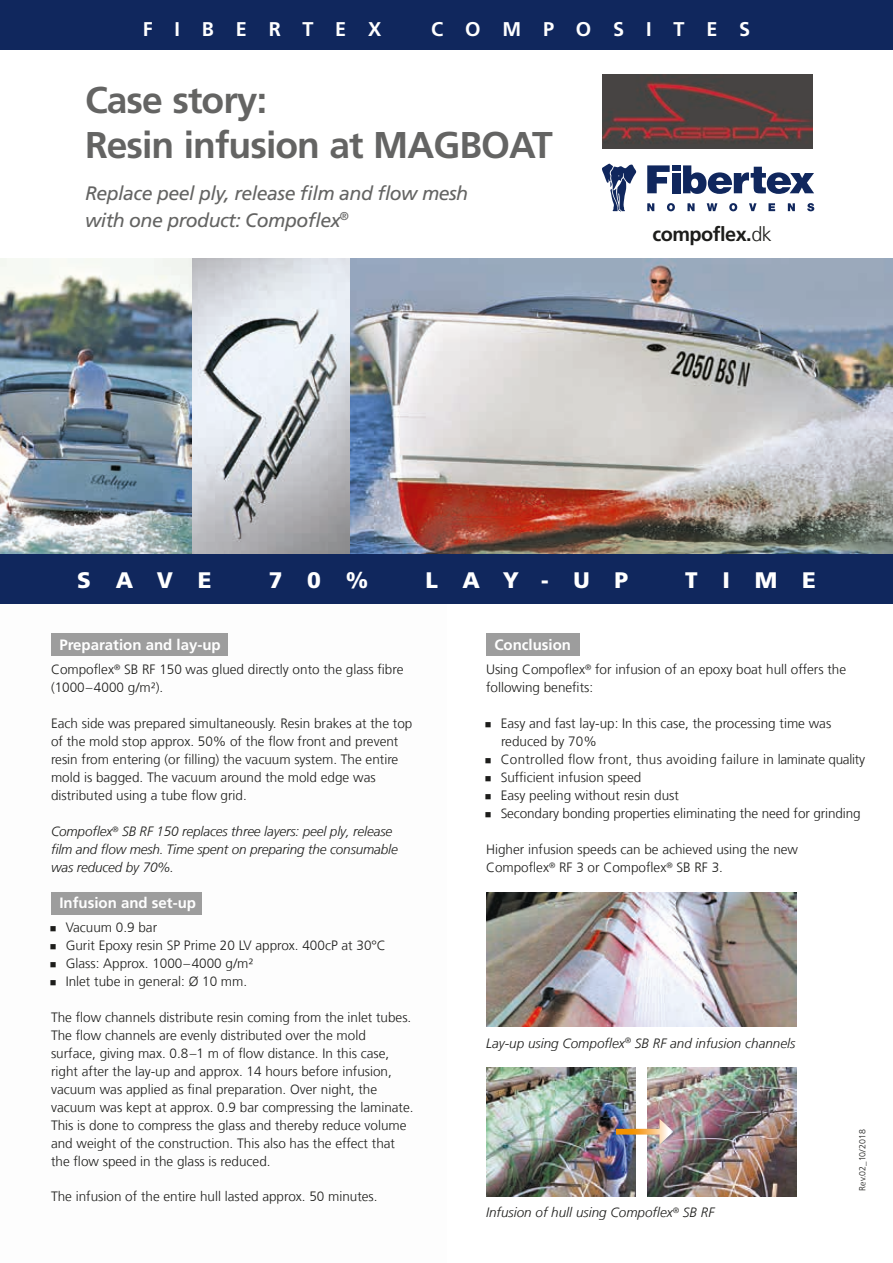
<style>
.page{position:relative;width:893px;height:1263px;background:#fff}
.page>*{position:absolute;margin:0;border:0;box-sizing:border-box;transform-origin:0 0}
.t1{font:700 37.2px/45px "Frutiger LT Com";letter-spacing:-.025em;color:#646463}
.t2{font:900 22.5px "Frutiger LT Std";letter-spacing:1.1em;color:#fff}
.t3{font:700 19.95px "Frutiger LT Com";letter-spacing:-.025em;color:#1d1d1b}
.t4{font:700 19.8px "Frutiger LT Com";letter-spacing:1.1em;color:#fff}
.t5{font:italic 19.5px/27px "Frutiger LT Com";letter-spacing:-.025em;color:#646463}
.t6{font:700 15px "Frutiger LT Com";color:#fff}
.t7{font:300 13.5px/18px "Frutiger LT Com";color:#1d1d1b}
.t8{font:italic 300 13.5px/18px "Frutiger LT Com";letter-spacing:-.01em;color:#1d1d1b}
.t9{font:300 13.5px "Frutiger LT Com";letter-spacing:.02em;color:#1d1d1b}
.t10{font:300 8.85px "Frutiger LT Com";color:#1d1d1b}
.s1{font-weight:300}
</style>
<div class="page">
<div style="left:0;top:0;width:893px;height:50px;background:#10275d"></div>
<img style="left:603px;top:74px;width:209px;height:74px">
<div style="left:0;top:554px;width:893px;height:49px;background:#10275d"></div>
<div style="left:51px;top:633px;width:176px;height:23px;background:#9d9d9d"></div>
<div style="left:486px;top:633px;width:93px;height:23px;background:#9d9d9d"></div>
<img style="left:486px;top:893px;width:311px;height:134px">
<img style="left:486px;top:1067px;width:149px;height:129px">
<img style="left:647px;top:1067px;width:150px;height:129px">
<svg style="left:616px;top:1129px;width:43px;height:5px"></svg>
<svg style="left:659px;top:1119px;width:14px;height:25px"></svg>
<div style="left:51px;top:892px;width:151px;height:22px;background:#9d9d9d"></div>
<img style="left:0;top:258px;width:893px;height:296px">
<div style="left:672px;top:173px;width:8px;height:20px;background:#10275d"></div>
<svg style="left:647px;top:165px;width:23px;height:28px"></svg>
<div style="left:672px;top:165px;width:8px;height:6px;background:#10275d"></div>
<svg style="left:683px;top:165px;width:131px;height:29px"></svg>
<svg style="left:647px;top:203px;width:7px;height:8px"></svg>
<svg style="left:667px;top:203px;width:8px;height:8px"></svg>
<svg style="left:729px;top:203px;width:8px;height:8px"></svg>
<svg style="left:788px;top:203px;width:7px;height:8px"></svg>
<svg style="left:768px;top:203px;width:7px;height:8px"></svg>
<svg style="left:807px;top:203px;width:7px;height:8px"></svg>
<svg style="left:707px;top:203px;width:10px;height:8px"></svg>
<svg style="left:749px;top:203px;width:7px;height:8px"></svg>
<svg style="left:687px;top:203px;width:8px;height:8px"></svg>
<svg style="left:602px;top:164px;width:34px;height:48px"></svg>
<h3 class="t4" style="left:143px;top:17px;width:240px">FIBERTEX</h3>
<h3 class="t4" style="left:431px;top:17px;width:321px">COMPOSITES</h3>
<h1 class="t1" style="left:85px;top:78px;width:469px">Case story:<br>Resin infusion at MAGBOAT</h1>
<h3 class="t5" style="left:85px;top:180px;width:385px">Replace peel ply, release film and flow mesh with one product: Compoflex<sup>®</sup></h3>
<h3 class="t3" style="left:652px;top:222px;width:121px">compoflex.<span class="s1">dk</span></h3>
<h2 class="t2" style="left:77px;top:566px;width:136px">SAVE</h2>
<h2 class="t2" style="left:269px;top:566px;width:101px">70%</h2>
<h2 class="t2" style="left:425px;top:566px;width:204px">LAY-UP</h2>
<h2 class="t2" style="left:685px;top:566px;width:132px">TIME</h2>
<p class="t6" style="left:59px;top:636px;width:163px">Preparation and lay-up</p>
<p class="t7" style="left:51px;top:660px;width:354px">Compoflex<sup>®</sup> SB RF 150 was glued directly onto the glass fibre (1000–4000 g/m²).</p>
<p class="t7" style="left:51px;top:714px;width:363px">Each side was prepared simultaneously. Resin brakes at the top of the mold stop approx. 50% of the flow front and prevent resin from entering (or filling) the vacuum system. The entire mold is bagged. The vacuum around the mold edge was distributed using a tube flow grid.</p>
<p class="t8" style="left:51px;top:822px;width:348px">Compoflex<sup>®</sup> SB RF 150 replaces three layers: peel ply, release film and flow mesh. Time spent on preparing the consumable was reduced by 70%.</p>
<p class="t6" style="left:59px;top:894px;width:138px">Infusion and set-up</p>
<p class="t7" style="left:50px;top:918px;width:109px">■ Vacuum 0.9 bar</p>
<p class="t7" style="left:50px;top:936px;width:337px">■ Gurit Epoxy resin SP Prime 20 LV approx. 400cP at 30°C</p>
<p class="t7" style="left:50px;top:954px;width:205px">■ Glass: Approx. 1000–4000 g/m²</p>
<p class="t7" style="left:50px;top:972px;width:199px">■ Inlet tube in general: Ø 10 mm.</p>
<p class="t7" style="left:51px;top:1008px;width:364px">The flow channels distribute resin coming from the inlet tubes.<br>The flow channels are evenly distributed over the mold surface, giving max. 0.8–1 m of flow distance. In this case, right after the lay-up and approx. 14 hours before infusion, vacuum was applied as final preparation. Over night, the vacuum was kept at approx. 0.9 bar compressing the laminate.<br>This is done to compress the glass and thereby reduce volume and weight of the construction. This also has the effect that the flow speed in the glass is reduced.</p>
<p class="t7" style="left:51px;top:1187px;width:328px">The infusion of the entire hull lasted approx. 50 minutes.</p>
<p class="t6" style="left:494px;top:636px;width:78px">Conclusion</p>
<p class="t7" style="left:486px;top:661px;width:362px">Using Compoflex<sup>®</sup> for infusion of an epoxy boat hull offers the following benefits:</p>
<p class="t7" style="left:501px;top:715px;width:332px;text-indent:-16px">■ Easy and fast lay-up: In this case, the processing time was reduced by 70%</p>
<p class="t9" style="left:485px;top:752px;width:382px">■ Controlled flow front, thus avoiding failure in laminate quality</p>
<p class="t7" style="left:485px;top:769px;width:158px">■ Sufficient infusion speed</p>
<p class="t7" style="left:485px;top:787px;width:196px">■ Easy peeling without resin dust</p>
<p class="t7" style="left:485px;top:805px;width:377px">■ Secondary bonding properties eliminating the need for grinding</p>
<p class="t7" style="left:486px;top:841px;width:314px">Higher infusion speeds can be achieved using the new<br>Compoflex<sup>®</sup> RF 3 or Compoflex<sup>®</sup> SB RF 3.</p>
<p class="t8" style="left:486px;top:1034px;width:311px">Lay-up using Compoflex<sup>®</sup> SB RF and infusion channels</p>
<p class="t8" style="left:486px;top:1203px;width:230px">Infusion of hull using Compoflex<sup>®</sup> SB RF</p>
<p class="t10" style="left:857px;top:1191px;width:63px;rotate:-90deg">Rev.02_10/2018</p>
</div>
